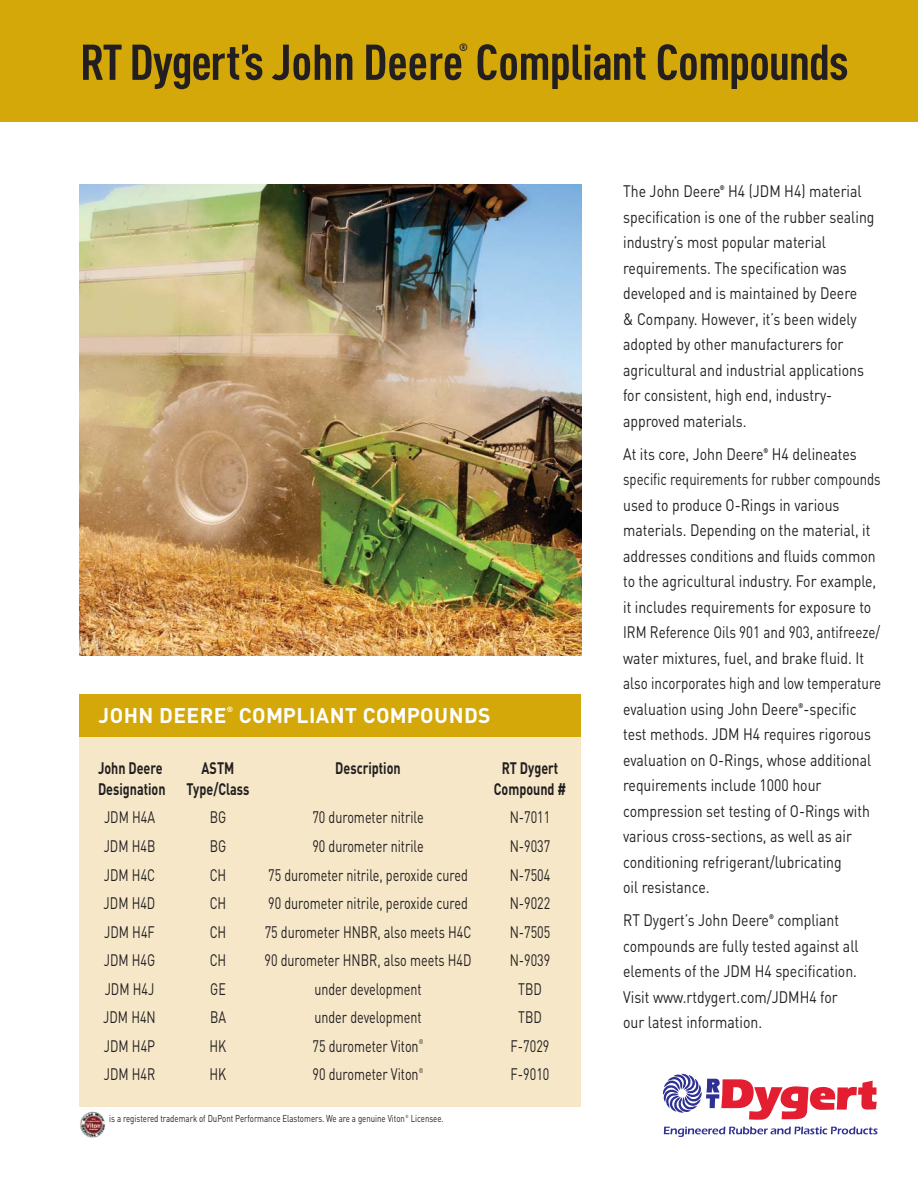
<style>
.page{position:relative;width:918px;height:1188px;background:#fff}
.page>*{position:absolute;margin:0;border:0;box-sizing:border-box;transform-origin:0 0}
.t1{font:700 49.5px "DIN Cond";letter-spacing:-.01em;color:#231f20;scale:1.04 1}
.t2{font:700 21px "DIN";letter-spacing:.02em;color:#fff}
.t3{font:16.5px/25.5px "DIN";color:#231f20;scale:.85 1}
.t4{font:16.5px "DIN";color:#231f20;scale:.76 1}
.t5{font:700 16.5px "DIN";color:#231f20;scale:.76 1}
.t6{font:900 10.5px "DIN Cond";color:#231f20}
.t7{font:9.9px "DIN";color:#231f20;scale:.79 1}
.t8{font:700 7.5px "DIN";color:#fff}
.t9{font:700 6.75px "DIN";color:#231f20;scale:.85 1}
.t10{font:6.75px "DIN";color:#231f20;scale:.8 1}
</style>
<div class="page">
<svg style="left:664px;top:1126px;width:214px;height:11px"></svg>
<svg style="left:662px;top:1073px;width:215px;height:47px"></svg>
<div style="left:0;top:0;width:918px;height:122px;background:#d3a808"></div>
<img style="left:80px;top:184px;width:501px;height:471px">
<div style="left:80px;top:695px;width:501px;height:411px;background:#f5e7c8"></div>
<div style="left:80px;top:695px;width:501px;height:42px;background:#d3a808"></div>
<img style="left:80px;top:1112px;width:25px;height:26px;border-radius:50%">
<p class="t6" style="left:459px;top:44px;width:10px">®</p>
<h1 class="t1" style="left:80px;top:44px;width:741px">RT Dygert’s John Deere Compliant Compounds</h1>
<p class="t2" style="left:99px;top:708px;width:129px">JOHN DEERE</p>
<p class="t8" style="left:227px;top:707px;width:8px">®</p>
<p class="t2" style="left:239px;top:708px;width:254px">COMPLIANT COMPOUNDS</p>
<p class="t5" style="left:98px;top:762px;width:87px">John Deere</p>
<p class="t5" style="left:202px;top:762px;width:45px">ASTM</p>
<p class="t5" style="left:335px;top:762px;width:88px">Description</p>
<p class="t5" style="left:502px;top:762px;width:76px">RT Dygert</p>
<p class="t5" style="left:98px;top:783px;width:90px">Designation</p>
<p class="t5" style="left:187px;top:783px;width:84px">Type/Class</p>
<p class="t5" style="left:494px;top:783px;width:97px">Compound #</p>
<p class="t4" style="left:104px;top:812px;width:69px">JDM H4A</p>
<p class="t4" style="left:210px;top:812px;width:23px">BG</p>
<p class="t4" style="left:312px;top:812px;width:148px">70 durometer nitrile</p>
<p class="t4" style="left:510px;top:812px;width:55px">N-7011</p>
<p class="t4" style="left:104px;top:840px;width:70px">JDM H4B</p>
<p class="t4" style="left:210px;top:840px;width:23px">BG</p>
<p class="t4" style="left:312px;top:840px;width:148px">90 durometer nitrile</p>
<p class="t4" style="left:510px;top:840px;width:55px">N-9037</p>
<p class="t4" style="left:104px;top:869px;width:69px">JDM H4C</p>
<p class="t4" style="left:210px;top:869px;width:23px">CH</p>
<p class="t4" style="left:268px;top:869px;width:264px">75 durometer nitrile, peroxide cured</p>
<p class="t4" style="left:510px;top:869px;width:55px">N-7504</p>
<p class="t4" style="left:104px;top:897px;width:70px">JDM H4D</p>
<p class="t4" style="left:210px;top:897px;width:23px">CH</p>
<p class="t4" style="left:268px;top:897px;width:264px">90 durometer nitrile, peroxide cured</p>
<p class="t4" style="left:510px;top:897px;width:55px">N-9022</p>
<p class="t4" style="left:104px;top:926px;width:68px">JDM H4F</p>
<p class="t4" style="left:210px;top:926px;width:23px">CH</p>
<p class="t4" style="left:265px;top:926px;width:273px">75 durometer HNBR, also meets H4C</p>
<p class="t4" style="left:510px;top:926px;width:55px">N-7505</p>
<p class="t4" style="left:104px;top:954px;width:69px">JDM H4G</p>
<p class="t4" style="left:210px;top:954px;width:23px">CH</p>
<p class="t4" style="left:264px;top:954px;width:274px">90 durometer HNBR, also meets H4D</p>
<p class="t4" style="left:510px;top:954px;width:55px">N-9039</p>
<p class="t4" style="left:105px;top:983px;width:67px">JDM H4J</p>
<p class="t4" style="left:210px;top:983px;width:22px">GE</p>
<p class="t4" style="left:314px;top:983px;width:143px">under development</p>
<p class="t4" style="left:518px;top:983px;width:33px">TBD</p>
<p class="t4" style="left:103px;top:1012px;width:71px">JDM H4N</p>
<p class="t4" style="left:210px;top:1012px;width:23px">BA</p>
<p class="t4" style="left:314px;top:1012px;width:143px">under development</p>
<p class="t4" style="left:518px;top:1012px;width:33px">TBD</p>
<p class="t4" style="left:104px;top:1040px;width:69px">JDM H4P</p>
<p class="t4" style="left:210px;top:1040px;width:24px">HK</p>
<p class="t4" style="left:313px;top:1040px;width:141px">75 durometer Viton</p>
<p class="t10" style="left:419px;top:1040px;width:7px">®</p>
<p class="t4" style="left:511px;top:1040px;width:53px">F-7029</p>
<p class="t4" style="left:104px;top:1069px;width:69px">JDM H4R</p>
<p class="t4" style="left:210px;top:1069px;width:24px">HK</p>
<p class="t4" style="left:313px;top:1069px;width:141px">90 durometer Viton</p>
<p class="t10" style="left:419px;top:1068px;width:7px">®</p>
<p class="t4" style="left:511px;top:1069px;width:53px">F-9010</p>
<p class="t7" style="left:109px;top:1115px;width:425px">is a registered trademark of DuPont Performance Elastomers. We are a genuine Viton <sup>®</sup> Licensee.</p>
<p class="t3" style="left:623px;top:180px;width:297px;text-indent:105px">H4 (JDM H4) material specification is one of the rubber sealing industry’s most popular material requirements. The specification was developed and is maintained by Deere<br>&amp; Company. However, it’s been widely adopted by other manufacturers for agricultural and industrial applications for consistent, high end, industry&shy;approved materials.</p>
<p class="t3" style="left:623px;top:443px;width:167px">At its core, John Deere</p>
<p class="t9" style="left:764px;top:448px;width:7px">®</p>
<p class="t3" style="left:623px;top:180px;width:116px">The John Deere</p>
<p class="t9" style="left:720px;top:185px;width:7px">®</p>
<p class="t3" style="left:623px;top:443px;width:305px;text-indent:149px">H4 delineates specific requirements for rubber compounds used to produce O-Rings in various materials. Depending on the material, it addresses conditions and fluids common to the agricultural industry. For example, it includes requirements for exposure to IRM Reference Oils 901 and 903, antifreeze/ water mixtures, fuel, and brake fluid. It also incorporates high and low temperature evaluation using John Deere -specific</p>
<p class="t9" style="left:799px;top:703px;width:7px">®</p>
<p class="t3" style="left:623px;top:723px;width:293px">test methods. JDM H4 requires rigorous evaluation on O-Rings, whose additional requirements include 1000 hour compression set testing of O-Rings with various cross-sections, as well as air conditioning refrigerant/lubricating<br>oil resistance.</p>
<p class="t3" style="left:623px;top:909px;width:173px">RT Dygert’s John Deere</p>
<p class="t9" style="left:769px;top:915px;width:7px">®</p>
<p class="t3" style="left:623px;top:909px;width:279px;text-indent:154px">compliant compounds are fully tested against all elements of the JDM H4 specification.<br>Visit www.rtdygert.com/JDMH4 for our latest information.</p>
</div>
